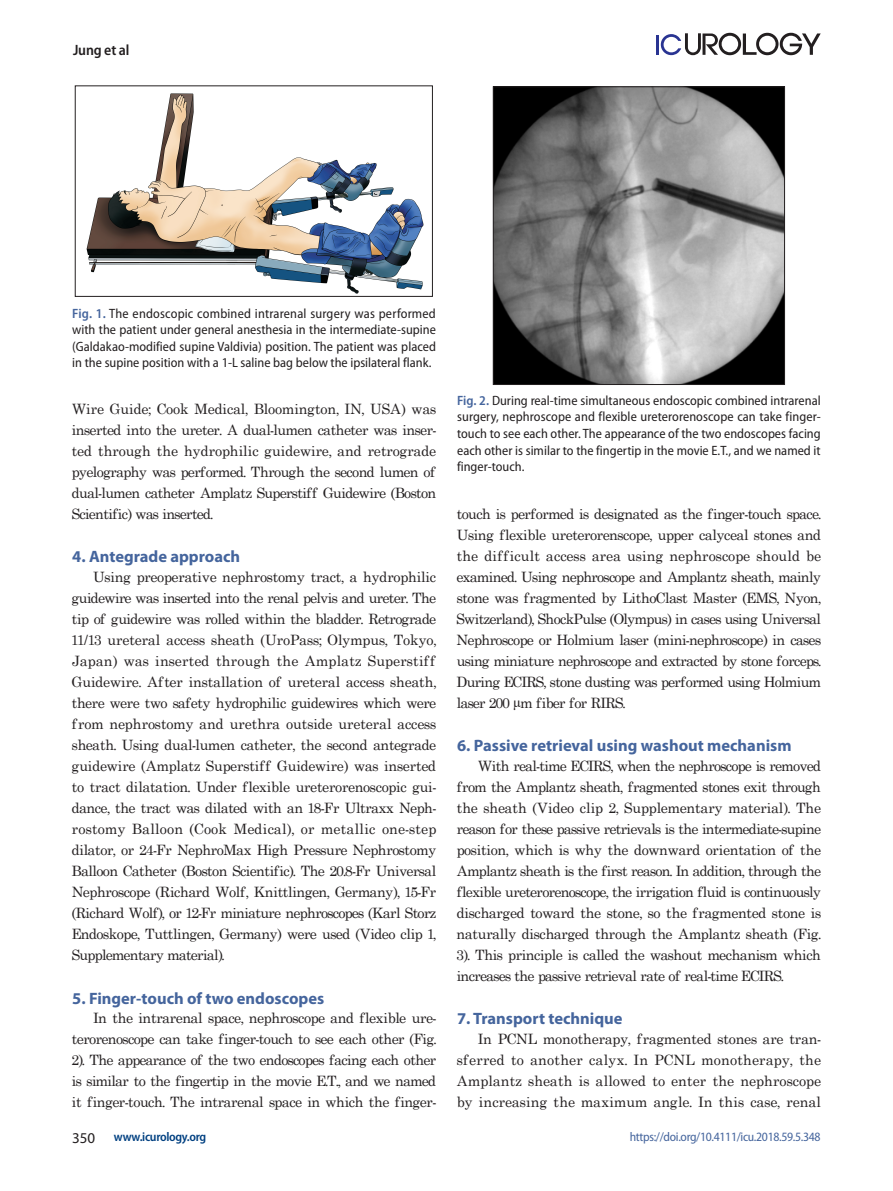
<style>
.page{position:relative;width:893px;height:1191px;background:#fff}
.page>*{position:absolute;margin:0;border:0;box-sizing:border-box;transform-origin:0 0}
.t1{font:700 16.5px "Myriad Pro";color:#45659d}
.t2{font:600 semi-condensed 15px "Myriad Pro";letter-spacing:-.01em;color:#231f20}
.t3{font:15px "Myriad Pro";color:#231f20}
.t4{font:14.25px/21px "Century Schoolbook";letter-spacing:-.03em;color:#231f20;text-align:justify}
.t5{font:semi-condensed 13.5px/16.5px "Myriad Pro";color:#231f20;text-align:justify}
.t6{font:semi-condensed 12.75px "Myriad Pro";letter-spacing:-.025em;color:#45659d}
.t7{font:600 semi-condensed 12.75px "Myriad Pro";letter-spacing:-.025em;color:#014081}
.s1{font-weight:600;color:#45659d}
.s2{font-family:"Times New Roman"}
</style>
<div class="page">
<hr style="left:656px;top:35px;width:3px;height:20px;background:#293492">
<svg style="left:661px;top:33px;width:160px;height:22px"></svg>
<img style="left:86px;top:93px;width:338px;height:201px">
<div style="left:75px;top:86px;width:358px;height:211px;border:1px solid #231f20"></div>
<img style="left:495px;top:88px;width:288px;height:295px">
<div style="left:493px;top:86px;width:292px;height:299px;border:1px solid #231f20"></div>
<p class="t2" style="left:73px;top:41px;width:58px">Jung et al</p>
<p class="t5" style="left:72px;top:305px;width:365px"><span class="s1">Fig. 1.</span> The endoscopic combined intrarenal surgery was performed with the patient under general anesthesia in the intermediate-supine (Galdakao-modified supine Valdivia) position. The patient was placed in the supine position with a 1-L saline bag below the ipsilateral flank.</p>
<p class="t4" style="left:71px;top:397px;width:367px">Wire Guide; Cook Medical, Bloomington, IN, USA) was inserted into the ureter. A dual-lumen catheter was inser&shy;ted through the hydrophilic guidewire, and retrograde pyelography was performed. Through the second lumen of dual-lumen catheter Amplatz Superstiff Guidewire (Boston Scientific) was inserted.</p>
<p class="t1" style="left:72px;top:546px;width:170px">4. Antegrade approach</p>
<p class="t4" style="left:71px;top:565px;width:368px;text-align:left;text-indent:22px">Using preoperative nephrostomy tract, a hydrophilic guidewire was inserted into the renal pelvis and ureter. The tip of guidewire was rolled within the bladder. Retrograde 11/13 ureteral access sheath (UroPass; Olympus, Tokyo, Japan) was inserted through the Amplatz Superstiff Guidewire. After installation of ureteral access sheath, there were two safety hydrophilic guidewires which were from nephrostomy and urethra outside ureteral access sheath. Using dual-lumen catheter, the second antegrade guidewire (Amplatz Superstiff Guidewire) was inserted to tract dilatation. Under flexible ureterorenoscopic gui&shy;dance, the tract was dilated with an 18-Fr Ultraxx Neph&shy;rostomy Balloon (Cook Medical), or metallic one-step dilator, or 24-Fr NephroMax High Pressure Nephrostomy Balloon Catheter (Boston Scientific). The 20.8-Fr Universal Nephroscope (Richard Wolf, Knittlingen, Germany), 15-Fr (Richard Wolf), or 12-Fr miniature nephroscopes (Karl Storz Endoskope, Tuttlingen, Germany) were used (Video clip 1, Supplementary material).</p>
<p class="t1" style="left:72px;top:987px;width:254px">5. Finger-touch of two endoscopes</p>
<p class="t4" style="left:72px;top:1006px;width:367px;text-align:left;text-indent:21px">In the intrarenal space, nephroscope and flexible ure&shy;terorenoscope can take finger-touch to see each other (Fig.<br>2). The appearance of the two endoscopes facing each other is similar to the fingertip in the movie E.T., and we named it finger-touch. The intrarenal space in which the finger-</p>
<p class="t3" style="left:72px;top:1128px;width:24px">350</p>
<p class="t7" style="left:114px;top:1128px;width:94px">www.icurology.org</p>
<p class="t5" style="left:457px;top:392px;width:365px"><span class="s1">Fig. 2.</span> During real-time simultaneous endoscopic combined intrarenal surgery, nephroscope and flexible ureterorenoscope can take finger&shy;touch to see each other. The appearance of the two endoscopes facing each other is similar to the fingertip in the movie E.T., and we named it finger-touch.</p>
<p class="t4" style="left:456px;top:502px;width:367px">touch is performed is designated as the finger-touch space.<br>Using flexible ureterorenscope, upper calyceal stones and the difficult access area using nephroscope should be examined. Using nephroscope and Amplantz sheath, mainly stone was fragmented by LithoClast Master (EMS, Nyon, Switzerland), ShockPulse (Olympus) in cases using Universal Nephroscope or Holmium laser (mini-nephroscope) in cases using miniature nephroscope and extracted by stone forceps.<br>During ECIRS, stone dusting was performed using Holmium laser 200 <span class="s2">μ</span>m fiber for RIRS.</p>
<p class="t1" style="left:457px;top:735px;width:336px">6. Passive retrieval using washout mechanism</p>
<p class="t4" style="left:456px;top:754px;width:367px;text-indent:22px">With real-time ECIRS, when the nephroscope is removed from the Amplantz sheath, fragmented stones exit through the sheath (Video clip 2, Supplementary material). The reason for these passive retrievals is the intermediate-supine position, which is why the downward orientation of the Amplantz sheath is the first reason. In addition, through the flexible ureterorenoscope, the irrigation fluid is continuously discharged toward the stone, so the fragmented stone is naturally discharged through the Amplantz sheath (Fig.<br>3). This principle is called the washout mechanism which increases the passive retrieval rate of real-time ECIRS.</p>
<p class="t1" style="left:457px;top:1008px;width:167px">7. Transport technique</p>
<p class="t4" style="left:456px;top:1027px;width:366px;text-indent:22px">In PCNL monotherapy, fragmented stones are tran&shy;sferred to another calyx. In PCNL monotherapy, the Amplantz sheath is allowed to enter the nephroscope by increasing the maximum angle. In this case, renal</p>
<p class="t6" style="left:630px;top:1128px;width:192px">https://doi.org/10.4111/icu.2018.59.5.348</p>
</div>
